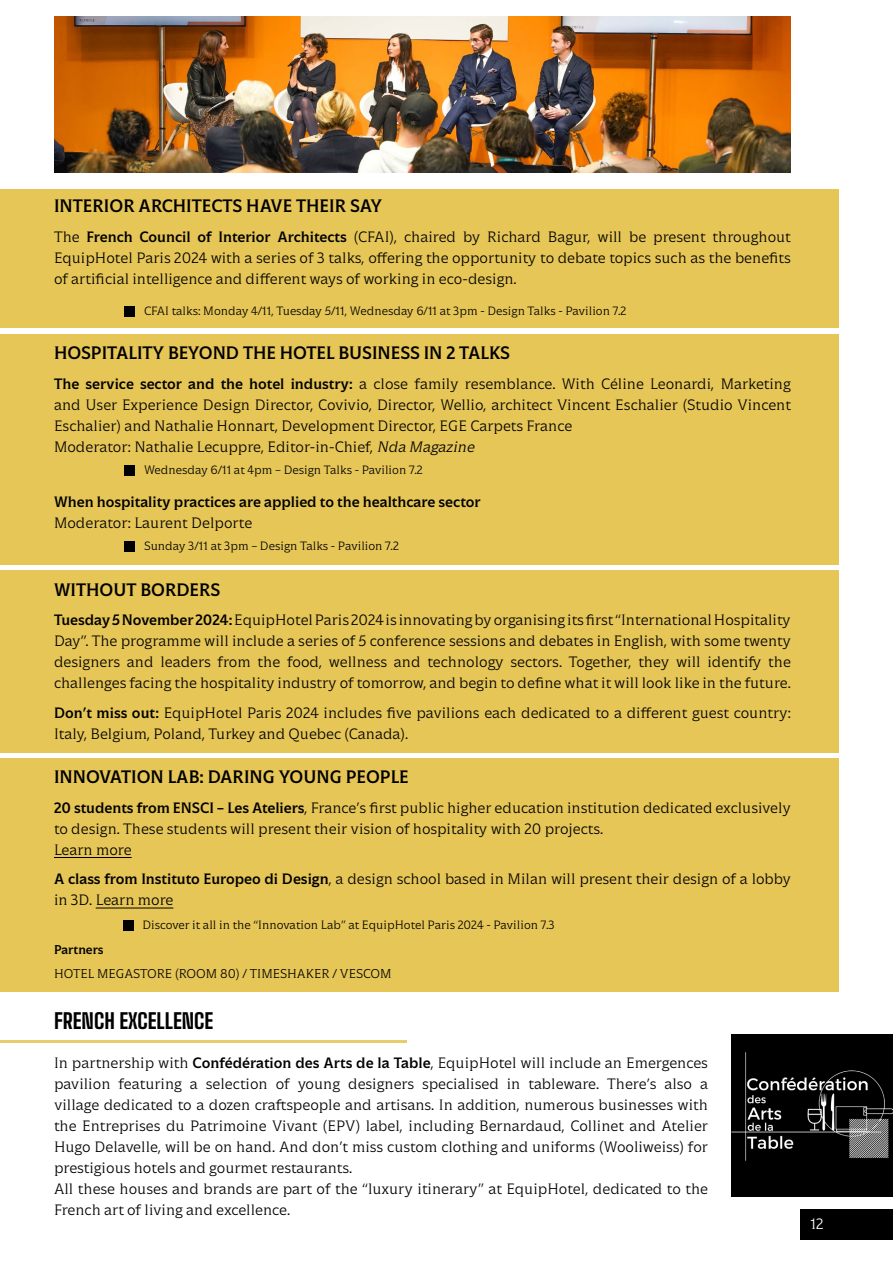
<style>
.page{position:relative;width:893px;height:1263px;background:#fff}
.page>*{position:absolute;margin:0;border:0;box-sizing:border-box;transform-origin:0 0}
.t1{font:800 21px "Big Shoulders Text";color:#000}
.t2{font:500 18px "Roman Grotesque";color:#000}
.t3{font:300 15px/21px "Roman Grotesque";color:#000}
.t4{font:500 15px "Roman Grotesque";color:#000}
.t5{font:300 15px "Roman Grotesque";color:#fff}
.t6{font:300 12.75px "Roman Grotesque";color:#000}
.t7{font:500 12.75px "Roman Grotesque";color:#000}
.t8{font:300 12px "Roman Grotesque";color:#000}
.s1{font-weight:500}
.s2{font-style:italic}
</style>
<div class="page">
<img style="left:732px;top:1034px;width:161px;height:162px">
<div style="left:0;top:570px;width:839px;height:182px;background:#e6c657"></div>
<div style="left:0;top:189px;width:839px;height:139px;background:#e6c657"></div>
<div style="left:124px;top:306px;width:11px;height:11px;background:#000"></div>
<div style="left:0;top:334px;width:839px;height:230px;background:#e6c657"></div>
<div style="left:124px;top:465px;width:11px;height:10px;background:#000"></div>
<div style="left:124px;top:541px;width:11px;height:11px;background:#000"></div>
<hr style="left:0;top:1040px;width:407px;height:3px;background:#e8ce6b">
<div style="left:0;top:758px;width:839px;height:234px;background:#e6c657"></div>
<hr style="left:54px;top:857px;width:78px;height:1px;background:#000">
<hr style="left:96px;top:907px;width:77px;height:1px;background:#000">
<div style="left:123px;top:920px;width:11px;height:11px;background:#000"></div>
<div style="left:800px;top:1209px;width:93px;height:30px;background:#000"></div>
<hr style="left:892px;top:0;width:1px;height:319px;background:#df815b">
<img style="left:54px;top:17px;width:737px;height:155px">
<p class="t2" style="left:54px;top:196px;width:330px">INTERIOR ARCHITECTS HAVE THEIR SAY</p>
<p class="t3" style="left:54px;top:226px;width:738px;text-align:justify">The <span class="s1">French Council of Interior Architects</span> (CFAI), chaired by Richard Bagur, will be present throughout EquipHotel Paris 2024 with a series of 3 talks, offering the opportunity to debate topics such as the benefits of artificial intelligence and different ways of working in eco-design.</p>
<p class="t8" style="left:144px;top:304px;width:484px">CFAI talks: Monday 4/11, Tuesday 5/11, Wednesday 6/11 at 3pm - Design Talks - Pavilion 7.2</p>
<p class="t2" style="left:54px;top:343px;width:458px">HOSPITALITY BEYOND THE HOTEL BUSINESS IN 2 TALKS</p>
<p class="t3" style="left:54px;top:373px;width:738px"><span class="s1">The service sector and the hotel industry:</span> a close family resemblance. With Céline Leonardi, Marketing and User Experience Design Director, Covivio, Director, Wellio, architect Vincent Eschalier (Studio Vincent Eschalier) and Nathalie Honnart, Development Director, EGE Carpets France<br>Moderator: Nathalie Lecuppre, Editor-in-Chief, <span class="s2">NdaMagazine</span></p>
<p class="t8" style="left:144px;top:463px;width:280px">Wednesday 6/11 at 4pm – Design Talks - Pavilion 7.2</p>
<p class="t4" style="left:54px;top:493px;width:428px">When hospitality practices are applied to the healthcare sector</p>
<p class="t3" style="left:54px;top:512px;width:200px">Moderator: Laurent Delporte</p>
<p class="t8" style="left:144px;top:539px;width:257px">Sunday 3/11 at 3pm – Design Talks - Pavilion 7.2</p>
<p class="t2" style="left:54px;top:579px;width:168px">WITHOUT BORDERS</p>
<p class="t3" style="left:54px;top:609px;width:738px;text-align:justify"><span class="s1">Tuesday 5 November 2024:</span> EquipHotel Paris 2024 is innovating by organising its first “International Hospitality Day”. The programme will include a series of 5 conference sessions and debates in English, with some twenty designers and leaders from the food, wellness and technology sectors. Together, they will identify the challenges facing the hospitality industry of tomorrow, and begin to define what it will look like in the future.</p>
<p class="t3" style="left:54px;top:702px;width:738px"><span class="s1">Don’t miss out:</span> EquipHotel Paris 2024 includes five pavilions each dedicated to a different guest country:<br>Italy, Belgium, Poland, Turkey and Quebec (Canada).</p>
<p class="t2" style="left:54px;top:767px;width:356px">INNOVATION LAB: DARING YOUNG PEOPLE</p>
<p class="t3" style="left:54px;top:797px;width:738px"><span class="s1">20 students from ENSCI – Les Ateliers</span>, France’s first public higher education institution dedicated exclusively to design. These students will present their vision of hospitality with 20 projects.<br>Learn more</p>
<p class="t3" style="left:54px;top:869px;width:738px"><span class="s1">A class from Instituto Europeo di Design</span>, a design school based in Milan will present their design of a lobby in 3D. Learn more</p>
<p class="t8" style="left:142px;top:918px;width:414px">Discover it all in the “Innovation Lab” at EquipHotel Paris 2024 - Pavilion 7.3</p>
<p class="t7" style="left:54px;top:942px;width:51px">Partners</p>
<p class="t6" style="left:54px;top:966px;width:339px">HOTEL MEGASTORE (ROOM 80) / TIMESHAKER / VESCOM</p>
<h1 class="t1" style="left:54px;top:1004px;width:161px">FRENCH EXCELLENCE</h1>
<p class="t3" style="left:54px;top:1052px;width:656px">In partnership with <span class="s1">Confédération des Arts de la Table</span>, EquipHotel will include an Emergences pavilion featuring a selection of young designers specialised in tableware. There’s also a village dedicated to a dozen craftspeople and artisans. In addition, numerous businesses with the Entreprises du Patrimoine Vivant (EPV) label, including Bernardaud, Collinet and Atelier Hugo Delavelle, will be on hand. And don’t miss custom clothing and uniforms (Wooliweiss) for prestigious hotels and gourmet restaurants.<br>All these houses and brands are part of the “luxury itinerary” at EquipHotel, dedicated to the French art of living and excellence.</p>
<p class="t5" style="left:810px;top:1215px;width:15px">12</p>
</div>
